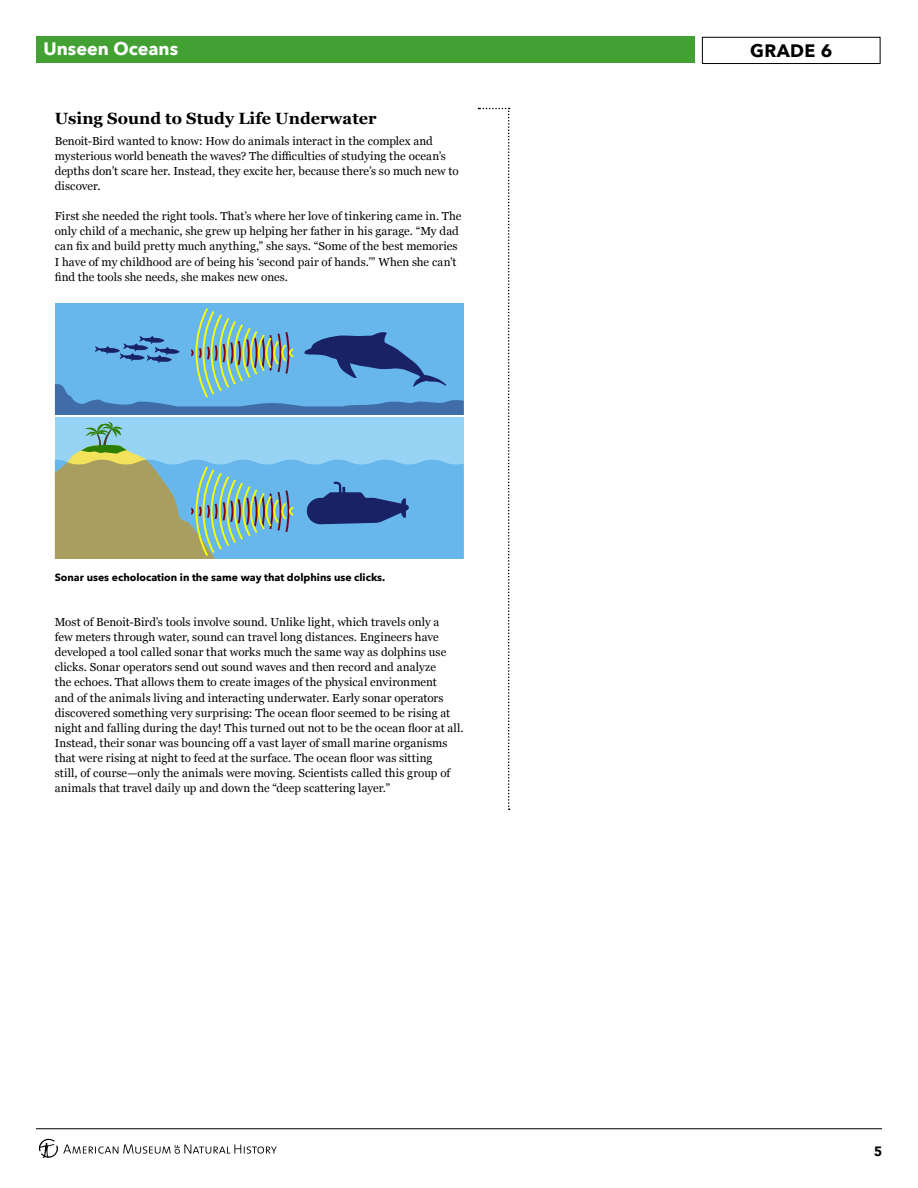
<style>
.page{position:relative;width:918px;height:1188px;background:#fff}
.page>*{position:absolute;margin:0;border:0;box-sizing:border-box;transform-origin:0 0}
.t1{font:700 18px "Avenir Next";color:#fff}
.t2{font:700 18px "Avenir Next";letter-spacing:.02em;color:#000}
.t3{font:700 16.35px "Georgia";color:#000}
.t4{font:900 13.5px "Avenir";color:#000}
.t5{font:11.7px/15.1px "Georgia";letter-spacing:.005em;color:#000}
.t6{font:700 10.5px "Avenir Next";color:#000}
</style>
<div class="page">
<div style="left:37px;top:37px;width:658px;height:26px;background:#43a134"></div>
<div style="left:702px;top:37px;width:178px;height:27px;border:1px solid #000"></div>
<svg style="left:39px;top:1139px;width:238px;height:19px"></svg>
<hr style="left:36px;top:1128px;width:846px;height:1px;background:#000">
<div style="left:55px;top:303px;width:409px;height:112px;background:#68b7ec"></div>
<svg style="left:55px;top:308px;width:409px;height:251px"></svg>
<svg style="left:478px;top:108px;width:32px;height:702px"></svg>
<h1 class="t1" style="left:44px;top:33px;width:136px">Unseen Oceans</h1>
<h1 class="t2" style="left:750px;top:35px;width:84px">GRADE 6</h1>
<p class="t3" style="left:55px;top:106px;width:323px">Using Sound to Study Life Underwater</p>
<p class="t5" style="left:55px;top:132px;width:405px">Benoit-Bird wanted to know: How do animals interact in the complex and mysterious world beneath the waves? The difficulties of studying the ocean’s depths don’t scare her. Instead, they excite her, because there’s so much new to discover.</p>
<p class="t5" style="left:55px;top:208px;width:408px">First she needed the right tools. That’s where her love of tinkering came in. The only child of a mechanic, she grew up helping her father in his garage. “My dad can fix and build pretty much anything,” she says. “Some of the best memories I have of my childhood are of being his ‘second pair of hands.’” When she can’t find the tools she needs, she makes new ones.</p>
<p class="t6" style="left:55px;top:568px;width:332px">Sonar uses echolocation in the same way that dolphins use clicks.</p>
<p class="t5" style="left:55px;top:614px;width:410px">Most of Benoit-Bird’s tools involve sound. Unlike light, which travels only a<br>few meters through water, sound can travel long distances. Engineers have developed a tool called sonar that works much the same way as dolphins use clicks. Sonar operators send out sound waves and then record and analyze<br>the echoes. That allows them to create images of the physical environment<br>and of the animals living and interacting underwater. Early sonar operators discovered something very surprising: The ocean floor seemed to be rising at night and falling during the day! This turned out not to be the ocean floor at all.<br>Instead, their sonar was bouncing off a vast layer of small marine organisms that were rising at night to feed at the surface. The ocean floor was sitting<br>still, of course—only the animals were moving. Scientists called this group of animals that travel daily up and down the “deep scattering layer.”</p>
<p class="t4" style="left:874px;top:1140px;width:9px">5</p>
</div>
